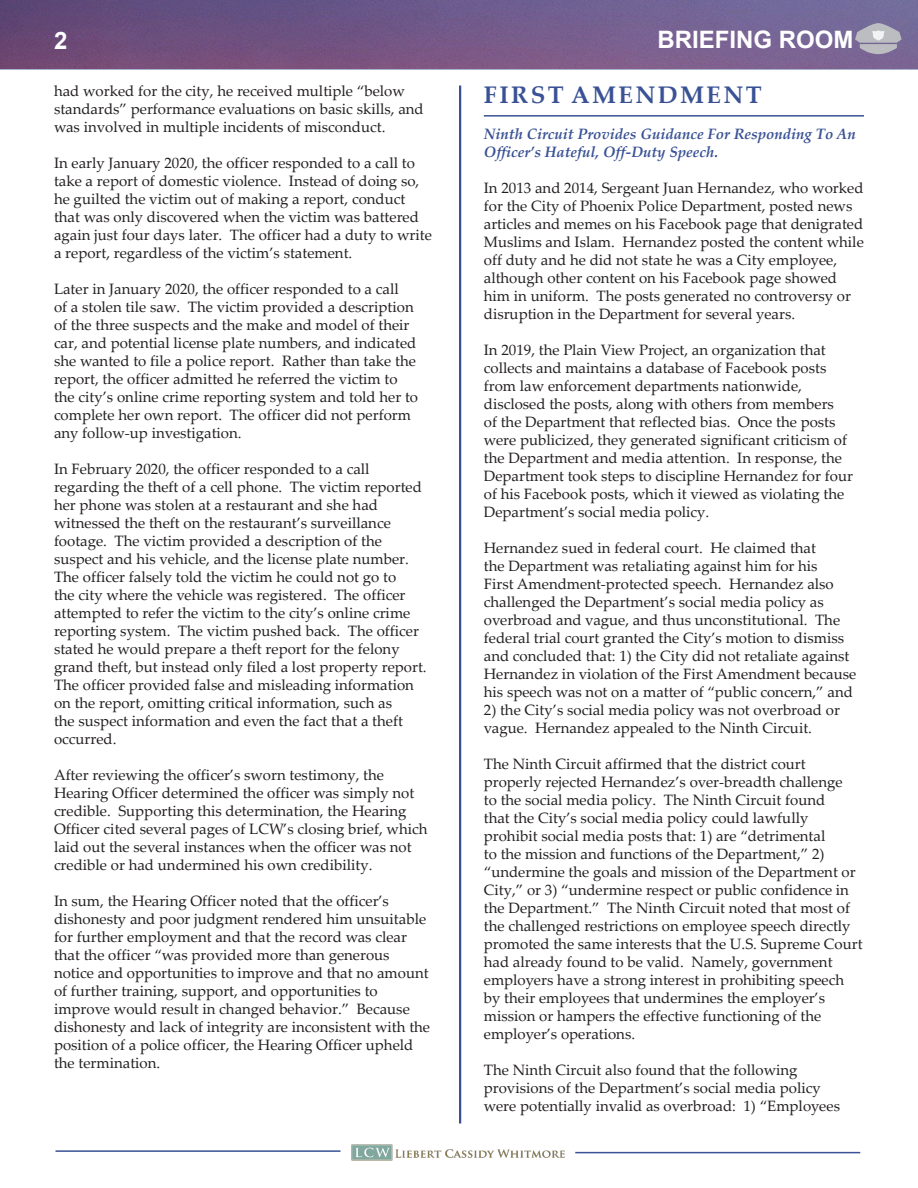
<style>
.page{position:relative;width:918px;height:1188px;background:#fff}
.page>*{position:absolute;margin:0;border:0;box-sizing:border-box;transform-origin:0 0}
.LCW_Category-1_Line{font:700 24px "Palatino Linotype";letter-spacing:.1em;color:#3a5295}
.t1{font:700 24px "Arial";color:#fff}
.LCW_Body_Text{font:15px/18px "Palatino Linotype";color:#231f20}
.LCW_Heading{font:italic 700 15px/18px "Palatino Linotype";color:#3a5295}
</style>
<div class="page">
<svg style="left:0;top:0;width:918px;height:69px;background:#715987"></svg>
<hr style="left:56px;top:1150px;width:284px;height:2px;background:#3a5295">
<img style="left:351px;top:1144px;width:214px;height:17px">
<hr style="left:575px;top:1152px;width:285px;height:1px;background:#3a5295">
<svg style="left:855px;top:23px;width:47px;height:31px"></svg>
<hr style="left:484px;top:115px;width:380px;height:2px;background:#3a5295">
<hr style="left:459px;top:86px;width:2px;height:1038px;background:#3a5295">
<h1 class="t1" style="left:54px;top:23px;width:15px">2</h1>
<h1 class="t1" style="left:658px;top:23px;width:198px">BRIEFING ROOM</h1>
<p class="LCW_Body_Text" style="left:54px;top:82px;width:371px">had worked for the city, he received multiple “below standards” performance evaluations on basic skills, and was involved in multiple incidents of misconduct.</p>
<p class="LCW_Body_Text" style="left:54px;top:154px;width:380px">In early January 2020, the officer responded to a call to take a report of domestic violence. Instead of doing so, he guilted the victim out of making a report, conduct that was only discovered when the victim was battered again just four days later. The officer had a duty to write a report, regardless of the victim’s statement.</p>
<p class="LCW_Body_Text" style="left:54px;top:280px;width:366px">Later in January 2020, the officer responded to a call<br>of a stolen tile saw. The victim provided a description of the three suspects and the make and model of their car, and potential license plate numbers, and indicated she wanted to file a police report. Rather than take the report, the officer admitted he referred the victim to the city’s online crime reporting system and told her to complete her own report. The officer did not perform any follow-up investigation.</p>
<p class="LCW_Body_Text" style="left:54px;top:460px;width:374px">In February 2020, the officer responded to a call regarding the theft of a cell phone. The victim reported her phone was stolen at a restaurant and she had witnessed the theft on the restaurant’s surveillance footage. The victim provided a description of the suspect and his vehicle, and the license plate number.<br>The officer falsely told the victim he could not go to<br>the city where the vehicle was registered. The officer attempted to refer the victim to the city’s online crime reporting system. The victim pushed back. The officer stated he would prepare a theft report for the felony grand theft, but instead only filed a lost property report.<br>The officer provided false and misleading information on the report, omitting critical information, such as<br>the suspect information and even the fact that a theft occurred.</p>
<p class="LCW_Body_Text" style="left:54px;top:766px;width:375px">After reviewing the officer’s sworn testimony, the Hearing Officer determined the officer was simply not credible. Supporting this determination, the Hearing Officer cited several pages of LCW’s closing brief, which laid out the several instances when the officer was not credible or had undermined his own credibility.</p>
<p class="LCW_Body_Text" style="left:54px;top:892px;width:378px">In sum, the Hearing Officer noted that the officer’s dishonesty and poor judgment rendered him unsuitable for further employment and that the record was clear that the officer “was provided more than generous notice and opportunities to improve and that no amount of further training, support, and opportunities to improve would result in changed behavior.” Because dishonesty and lack of integrity are inconsistent with the position of a police officer, the Hearing Officer upheld the termination.</p>
<p class="LCW_Category-1_Line" style="left:484px;top:78px;width:279px">FIRST AMENDMENT</p>
<p class="LCW_Heading" style="left:484px;top:124px;width:373px">Ninth Circuit Provides Guidance For Responding To An<br>Officer’s Hateful, Off-Duty Speech.</p>
<p class="LCW_Body_Text" style="left:484px;top:178px;width:382px">In 2013 and 2014, Sergeant Juan Hernandez, who worked for the City of Phoenix Police Department, posted news articles and memes on his Facebook page that denigrated Muslims and Islam. Hernandez posted the content while off duty and he did not state he was a City employee, although other content on his Facebook page showed him in uniform. The posts generated no controversy or disruption in the Department for several years.</p>
<p class="LCW_Body_Text" style="left:484px;top:340px;width:371px">In 2019, the Plain View Project, an organization that collects and maintains a database of Facebook posts from law enforcement departments nationwide, disclosed the posts, along with others from members<br>of the Department that reflected bias. Once the posts were publicized, they generated significant criticism of the Department and media attention. In response, the Department took steps to discipline Hernandez for four of his Facebook posts, which it viewed as violating the Department’s social media policy.</p>
<p class="LCW_Body_Text" style="left:484px;top:538px;width:374px">Hernandez sued in federal court. He claimed that<br>the Department was retaliating against him for his<br>First Amendment-protected speech. Hernandez also challenged the Department’s social media policy as overbroad and vague, and thus unconstitutional. The federal trial court granted the City’s motion to dismiss and concluded that: 1) the City did not retaliate against Hernandez in violation of the First Amendment because his speech was not on a matter of “public concern,” and</p>
<p class="LCW_Body_Text" style="left:484px;top:700px;width:358px">2) the City’s social media policy was not overbroad or vague. Hernandez appealed to the Ninth Circuit.</p>
<p class="LCW_Body_Text" style="left:484px;top:754px;width:380px">The Ninth Circuit affirmed that the district court properly rejected Hernandez’s over-breadth challenge<br>to the social media policy. The Ninth Circuit found<br>that the City’s social media policy could lawfully prohibit social media posts that: 1) are “detrimental<br>to the mission and functions of the Department,” 2) “undermine the goals and mission of the Department or City,” or 3) “undermine respect or public confidence in the Department.” The Ninth Circuit noted that most of the challenged restrictions on employee speech directly promoted the same interests that the U.S. Supreme Court had already found to be valid. Namely, government employers have a strong interest in prohibiting speech by their employees that undermines the employer’s mission or hampers the effective functioning of the employer’s operations.</p>
<p class="LCW_Body_Text" style="left:484px;top:1060px;width:358px">The Ninth Circuit also found that the following provisions of the Department’s social media policy were potentially invalid as overbroad: 1) “Employees</p>
</div>
